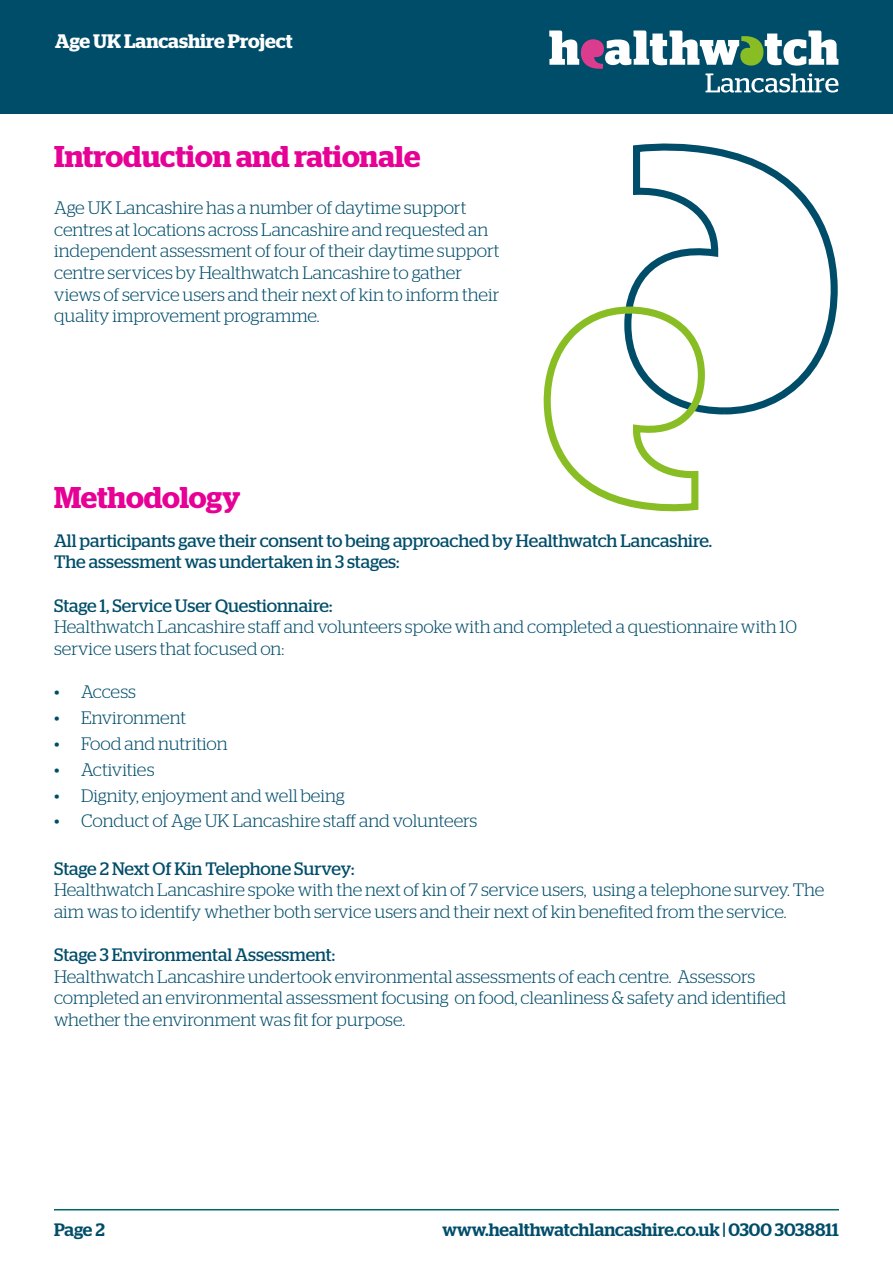
<style>
.page{position:relative;width:893px;height:1263px;background:#fff}
.page>*{position:absolute;margin:0;border:0;box-sizing:border-box;transform-origin:0 0}
.t1{font:600 30px "Stag";letter-spacing:-.005em;color:#e70095}
.t2{font:600 19.5px "Stag";color:#fff}
.t3{font:300 18px/21.6px "Stag";color:#004d6a}
.t4{font:18px/21.6px "Stag";color:#004d6a}
.t5{font:500 18px "Stag";color:#004d6a}
</style>
<div class="page">
<hr style="left:54px;top:1209px;width:785px;height:1px;background:#066">
<div style="left:0;top:0;width:893px;height:114px;background:#004d6a"></div>
<svg style="left:549px;top:31px;width:289px;height:62px"></svg>
<svg style="left:626px;top:143px;width:210px;height:272px"></svg>
<svg style="left:546px;top:303px;width:162px;height:209px"></svg>
<p class="t2" style="left:55px;top:30px;width:239px">Age UK Lancashire Project</p>
<h1 class="t1" style="left:54px;top:139px;width:368px">Introduction and rationale</h1>
<p class="t3" style="left:54px;top:197px;width:447px">Age UK Lancashire has a number of daytime support centres at locations across Lancashire and requested an independent assessment of four of their daytime support centre services by Healthwatch Lancashire to gather views of service users and their next of kin to inform their quality improvement programme.</p>
<h1 class="t1" style="left:54px;top:480px;width:188px">Methodology</h1>
<p class="t4" style="left:54px;top:530px;width:660px">All participants gave their consent to being approached by Healthwatch Lancashire.<br>The assessment was undertaken in 3 stages:</p>
<p class="t4" style="left:54px;top:594px;width:280px">Stage 1, Service User Questionnaire:</p>
<p class="t3" style="left:54px;top:616px;width:745px">Healthwatch Lancashire staff and volunteers spoke with and completed a questionnaire with 10 service users that focused on:</p>
<p class="t3" style="left:54px;top:681px;width:83px">• Access</p>
<p class="t3" style="left:54px;top:707px;width:134px">• Environment</p>
<p class="t3" style="left:54px;top:732px;width:175px">• Food and nutrition</p>
<p class="t3" style="left:54px;top:758px;width:102px">• Activities</p>
<p class="t3" style="left:54px;top:784px;width:292px">• Dignity, enjoyment and well being</p>
<p class="t3" style="left:54px;top:810px;width:425px">• Conduct of Age UK Lancashire staff and volunteers</p>
<p class="t4" style="left:54px;top:857px;width:302px">Stage 2 Next Of Kin Telephone Survey:</p>
<p class="t3" style="left:54px;top:879px;width:772px">Healthwatch Lancashire spoke with the next of kin of 7 service users, using a telephone survey. The aim was to identify whether both service users and their next of kin benefited from the service.</p>
<p class="t4" style="left:54px;top:944px;width:283px">Stage 3 Environmental Assessment:</p>
<p class="t3" style="left:54px;top:965px;width:734px">Healthwatch Lancashire undertook environmental assessments of each centre. Assessors completed an environmental assessment focusing on food, cleanliness &amp; safety and identified whether the environment was fit for purpose.</p>
<p class="t5" style="left:54px;top:1219px;width:52px">Page 2</p>
<p class="t5" style="left:443px;top:1219px;width:398px">www.healthwatchlancashire.co.uk | 0300 3038811</p>
</div>
